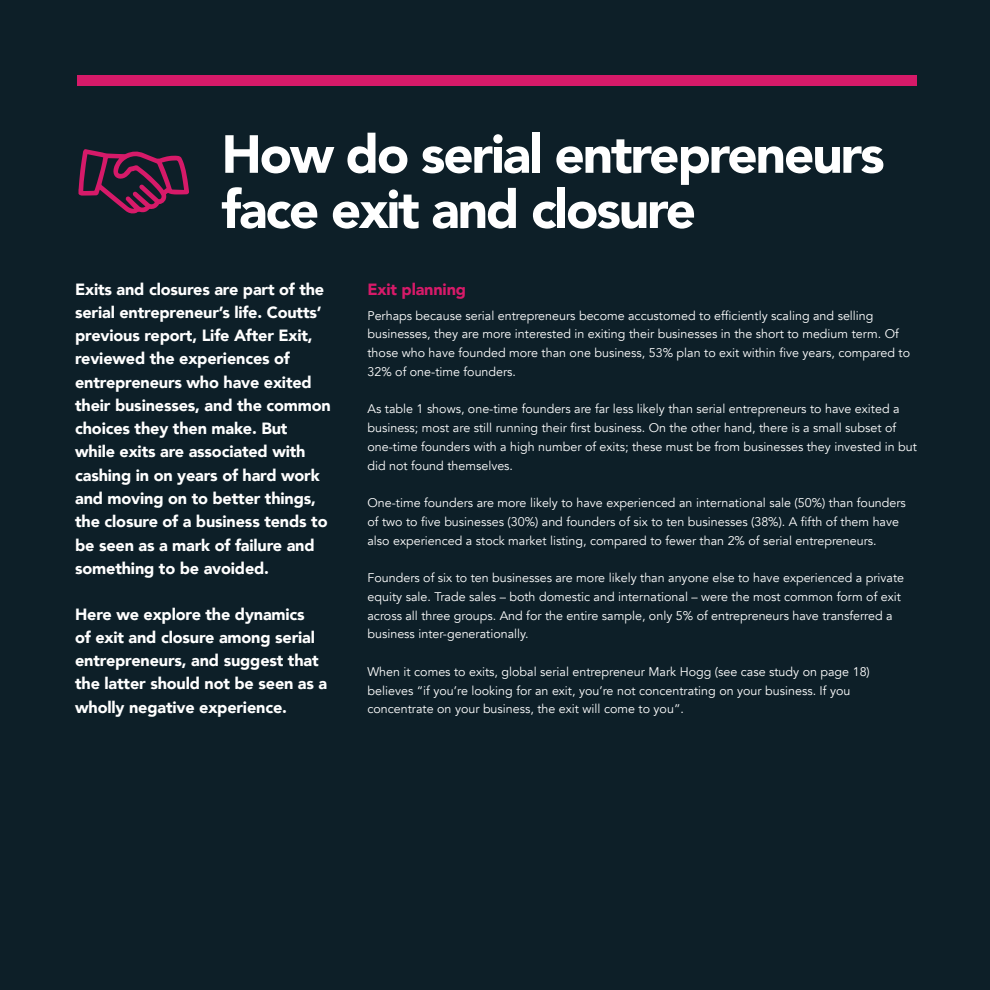
<style>
.page{position:relative;width:990px;height:990px;background:#0d1f28}
.page>*{position:absolute;margin:0;border:0;box-sizing:border-box;transform-origin:0 0}
.t1{font:900 53.12px/55.2px "Avenir";letter-spacing:-.04em;color:#fff}
.t2{font:900 16.25px/23.2px "Avenir";letter-spacing:-.01em;color:#fff}
.t3{font:900 16.25px "Avenir";letter-spacing:-.01em;color:#d61a69}
.t4{font:12.5px/18.8px "Avenir";color:#fff}
</style>
<div class="page">
<div style="left:77px;top:76px;width:840px;height:10px;background:#d61a69"></div>
<svg style="left:79px;top:149px;width:110px;height:65px"></svg>
<h1 class="t1" style="left:221px;top:125px;width:665px">How do serial entrepreneurs face exit and closure</h1>
<p class="t2" style="left:75px;top:277px;width:257px">Exits and closures are part of the serial entrepreneur’s life. Coutts’ previous report, Life After Exit, reviewed the experiences of entrepreneurs who have exited their businesses, and the common choices they then make. But while exits are associated with cashing in on years of hard work and moving on to better things, the closure of a business tends to be seen as a mark of failure and something to be avoided.</p>
<h2 class="t2" style="left:75px;top:602px;width:254px">Here we explore the dynamics<br>of exit and closure among serial entrepreneurs, and suggest that the latter should not be seen as a wholly negative experience.</h2>
<h2 class="t3" style="left:368px;top:275px;width:100px">Exit planning</h2>
<p class="t4" style="left:368px;top:306px;width:544px">Perhaps because serial entrepreneurs become accustomed to efficiently scaling and selling businesses, they are more interested in exiting their businesses in the short to medium term. Of those who have founded more than one business, 53% plan to exit within five years, compared to 32% of one-time founders.</p>
<p class="t4" style="left:368px;top:400px;width:551px">As table 1 shows, one-time founders are far less likely than serial entrepreneurs to have exited a business; most are still running their first business. On the other hand, there is a small subset of one-time founders with a high number of exits; these must be from businesses they invested in but did not found themselves.</p>
<p class="t4" style="left:368px;top:494px;width:540px">One-time founders are more likely to have experienced an international sale (50%) than founders of two to five businesses (30%) and founders of six to ten businesses (38%). A fifth of them have also experienced a stock market listing, compared to fewer than 2% of serial entrepreneurs.</p>
<p class="t4" style="left:368px;top:569px;width:538px">Founders of six to ten businesses are more likely than anyone else to have experienced a private equity sale. Trade sales – both domestic and international – were the most common form of exit across all three groups. And for the entire sample, only 5% of entrepreneurs have transferred a business inter-generationally.</p>
<p class="t4" style="left:368px;top:662px;width:504px">When it comes to exits, global serial entrepreneur Mark Hogg (see case study on page 18) believes “if you’re looking for an exit, you’re not concentrating on your business. If you concentrate on your business, the exit will come to you”.</p>
</div>
